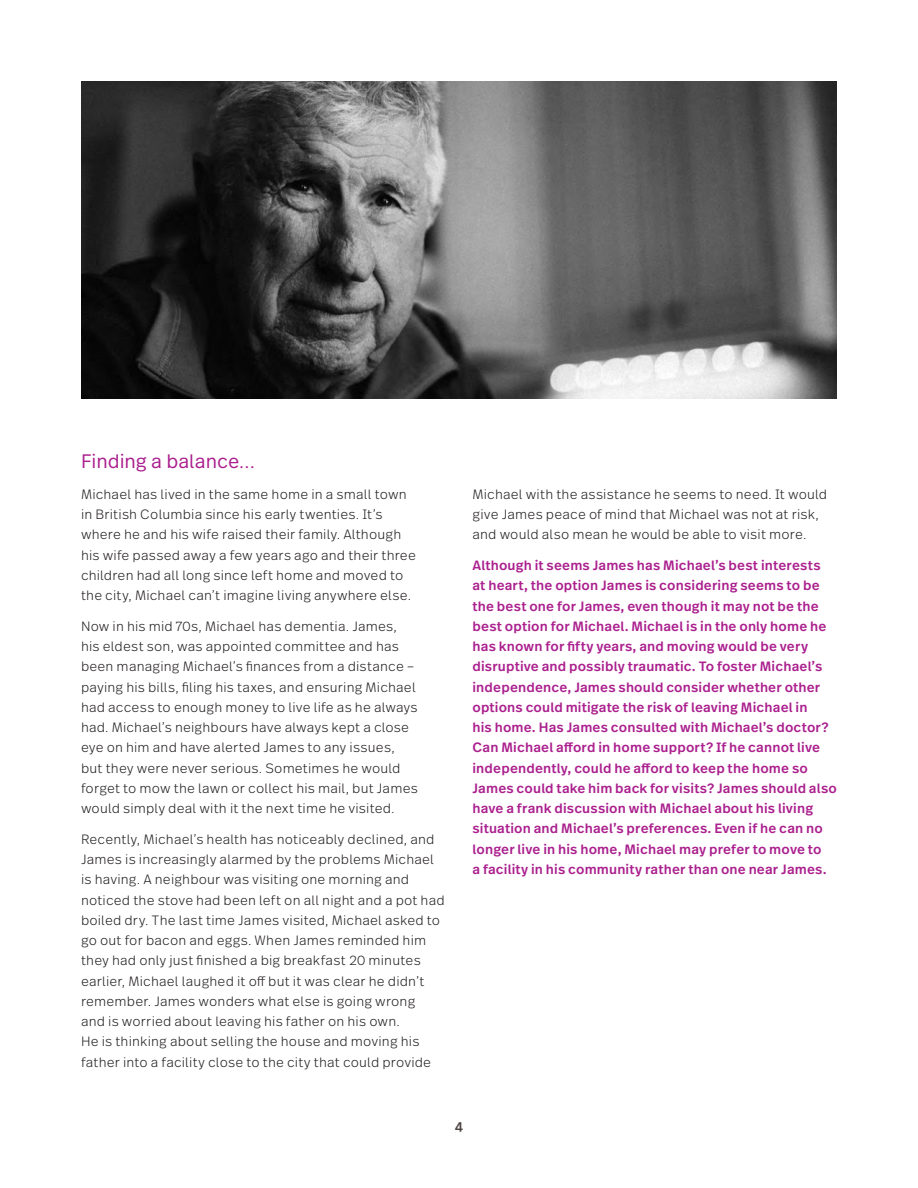
<style>
.page{position:relative;width:918px;height:1188px;background:#fff}
.page>*{position:absolute;margin:0;border:0;box-sizing:border-box;transform-origin:0 0}
.t1{font:300 19.5px "Real Text Pro";letter-spacing:-.005em;color:#ab208e}
.Body{font:300 13.5px/20.2px "Real Text Pro";letter-spacing:.015em;color:#231f20}
.Body-2{font:500 13.5px/20.2px "Real Text Pro";letter-spacing:.01em;color:#ab208e}
.t2{font:500 13.5px "Real Text Pro";color:#4e4443}
</style>
<div class="page">
<img style="left:81px;top:81px;width:756px;height:318px">
<h3 class="t1" style="left:81px;top:448px;width:176px">Finding a balance…</h3>
<p class="Body" style="left:81px;top:483px;width:336px">Michael has lived in the same home in a small town in British Columbia since his early twenties. It’s where he and his wife raised their family. Although his wife passed away a few years ago and their three children had all long since left home and moved to the city, Michael can’t imagine living anywhere else.</p>
<p class="Body" style="left:81px;top:615px;width:339px">Now in his mid 70s, Michael has dementia. James, his eldest son, was appointed committee and has been managing Michael’s finances from a distance – paying his bills, filing his taxes, and ensuring Michael had access to enough money to live life as he always had. Michael’s neighbours have always kept a close eye on him and have alerted James to any issues, but they were never serious. Sometimes he would forget to mow the lawn or collect his mail, but James would simply deal with it the next time he visited.</p>
<p class="Body" style="left:81px;top:828px;width:365px">Recently, Michael’s health has noticeably declined, and James is increasingly alarmed by the problems Michael is having. A neighbour was visiting one morning and noticed the stove had been left on all night and a pot had boiled dry. The last time James visited, Michael asked to go out for bacon and eggs. When James reminded him they had only just finished a big breakfast 20 minutes earlier, Michael laughed it off but it was clear he didn’t remember. James wonders what else is going wrong<br>and is worried about leaving his father on his own.<br>He is thinking about selling the house and moving his father into a facility close to the city that could provide</p>
<p class="Body" style="left:472px;top:483px;width:356px">Michael with the assistance he seems to need. It would give James peace of mind that Michael was not at risk, and would also mean he would be able to visit more.</p>
<p class="Body-2" style="left:472px;top:555px;width:366px">Although it seems James has Michael’s best interests at heart, the option James is considering seems to be the best one for James, even though it may not be the best option for Michael. Michael is in the only home he has known for fifty years, and moving would be very disruptive and possibly traumatic. To foster Michael’s independence, James should consider whether other options could mitigate the risk of leaving Michael in<br>his home. Has James consulted with Michael’s doctor?<br>Can Michael afford in home support? If he cannot live independently, could he afford to keep the home so James could take him back for visits? James should also have a frank discussion with Michael about his living situation and Michael’s preferences. Even if he can no longer live in his home, Michael may prefer to move to<br>a facility in his community rather than one near James.</p>
<p class="t2" style="left:455px;top:1115px;width:10px">4</p>
</div>
